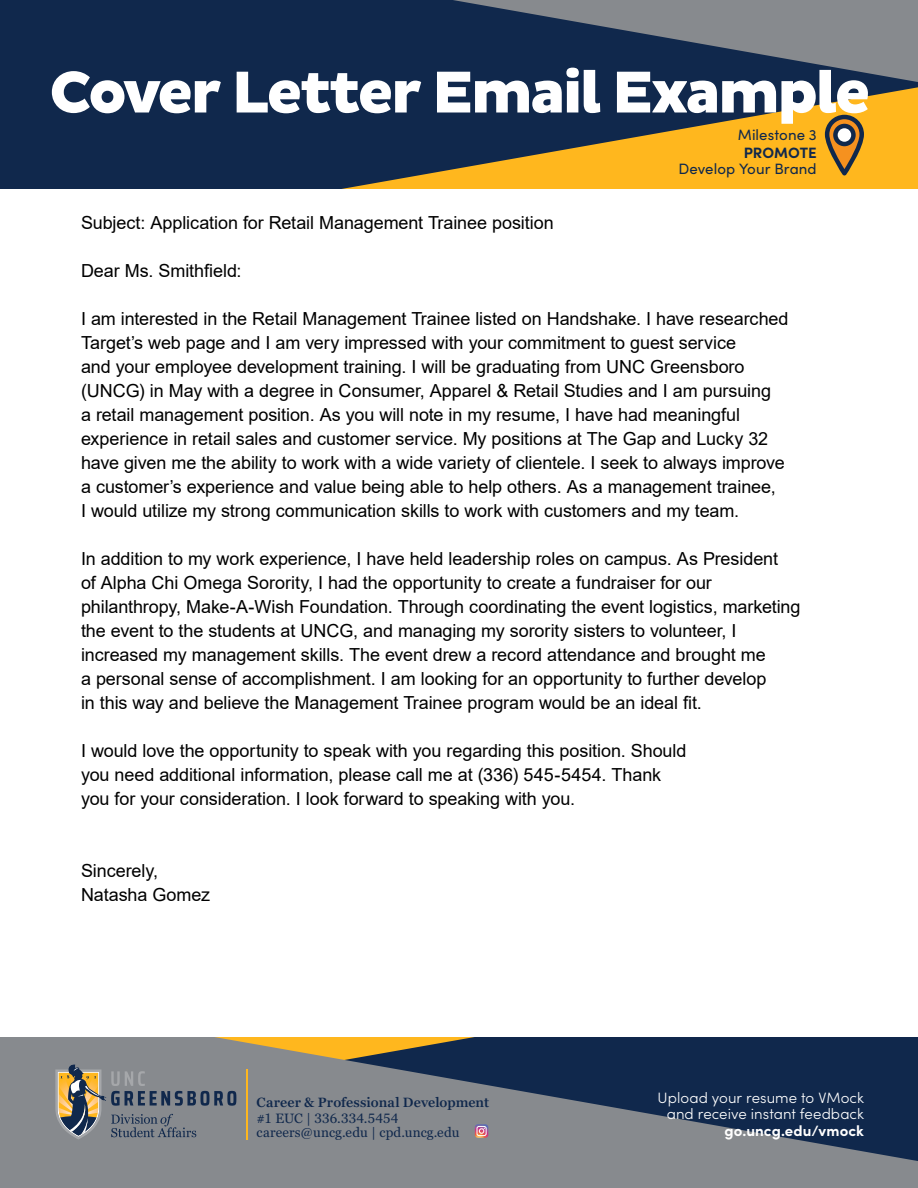
<style>
.page{position:relative;width:918px;height:1188px;background:#fff}
.page>*{position:absolute;margin:0;border:0;box-sizing:border-box;transform-origin:0 0}
.t1{font:800 60px "Pluto Sans";letter-spacing:-.04em;color:#fff}
.t2{font:18px/24px "Arial";letter-spacing:-.005em;color:#000}
.t3{font:300 15px/16.5px "Sofia Pro";letter-spacing:.005em;color:#fff;text-align:right}
.t4{font:15px "Sofia Pro";letter-spacing:.005em;color:#10284c}
.t5{font:700 15px "Sofia Pro";letter-spacing:.005em;color:#fff}
.t6{font:700 15px "Sofia Pro";color:#10284c}
.t7{font:13.5px/13.5px "Georgia Pro W01";letter-spacing:.01em;color:#10284c}
.t8{font:600 13.5px "Georgia Pro";letter-spacing:.005em;color:#10284c}
</style>
<div class="page">
<svg style="left:10px;top:1037px;width:908px;height:151px;background:#626a75"></svg>
<svg style="left:0;top:0;width:918px;height:189px;background:#434642"></svg>
<svg style="left:376px;top:0;width:542px;height:84px;background:#415167"></svg>
<hr style="left:246px;top:1069px;width:1px;height:70px;background:#ffb71e">
<svg style="left:55px;top:1064px;width:181px;height:75px;background:#7f8080"></svg>
<svg style="left:475px;top:1124px;width:13px;height:14px"></svg>
<svg style="left:825px;top:115px;width:39px;height:61px"></svg>
<svg style="left:829px;top:119px;width:30px;height:50px"></svg>
<div style="left:833px;top:124px;width:23px;height:22px;background:#10284c;border-radius:50%"></div>
<div style="left:838px;top:128px;width:13px;height:14px;background:#fff;border-radius:50%"></div>
<h1 class="t1" style="left:50px;top:58px;width:822px">Cover Letter Email Example</h1>
<p class="t4" style="left:738px;top:123px;width:80px">Milestone 3</p>
<p class="t6" style="left:744px;top:141px;width:75px">PROMOTE</p>
<p class="t4" style="left:678px;top:158px;width:140px">Develop Your Brand</p>
<p class="t2" style="left:81px;top:211px;width:474px">Subject: Application for Retail Management Trainee position</p>
<p class="t2" style="left:81px;top:259px;width:162px">Dear Ms. Smithfield:</p>
<p class="t2" style="left:81px;top:307px;width:709px">I am interested in the Retail Management Trainee listed on Handshake. I have researched Target’s web page and I am very impressed with your commitment to guest service<br>and your employee development training. I will be graduating from UNC Greensboro (UNCG) in May with a degree in Consumer, Apparel &amp; Retail Studies and I am pursuing<br>a retail management position. As you will note in my resume, I have had meaningful experience in retail sales and customer service. My positions at The Gap and Lucky 32 have given me the ability to work with a wide variety of clientele. I seek to always improve a customer’s experience and value being able to help others. As a management trainee,<br>I would utilize my strong communication skills to work with customers and my team.</p>
<p class="t2" style="left:81px;top:547px;width:721px">In addition to my work experience, I have held leadership roles on campus. As President<br>of Alpha Chi Omega Sorority, I had the opportunity to create a fundraiser for our philanthropy, Make-A-Wish Foundation. Through coordinating the event logistics, marketing the event to the students at UNCG, and managing my sorority sisters to volunteer, I increased my management skills. The event drew a record attendance and brought me<br>a personal sense of accomplishment. I am looking for an opportunity to further develop<br>in this way and believe the Management Trainee program would be an ideal fit.</p>
<p class="t2" style="left:81px;top:739px;width:607px">I would love the opportunity to speak with you regarding this position. Should you need additional information, please call me at (336) 545-5454. Thank you for your consideration. I look forward to speaking with you.</p>
<p class="t2" style="left:81px;top:859px;width:131px">Sincerely,<br>Natasha Gomez</p>
<p class="t8" style="left:257px;top:1095px;width:234px">Career &amp; Professional Development</p>
<p class="t7" style="left:257px;top:1112px;width:204px">#1 EUC | 336.334.5454 careers@uncg.edu | cpd.uncg.edu</p>
<p class="t3" style="left:658px;top:1088px;width:208px">Upload your resume to VMock and receive instant feedback</p>
<p class="t5" style="left:725px;top:1119px;width:141px">go.uncg.edu/vmock</p>
</div>
